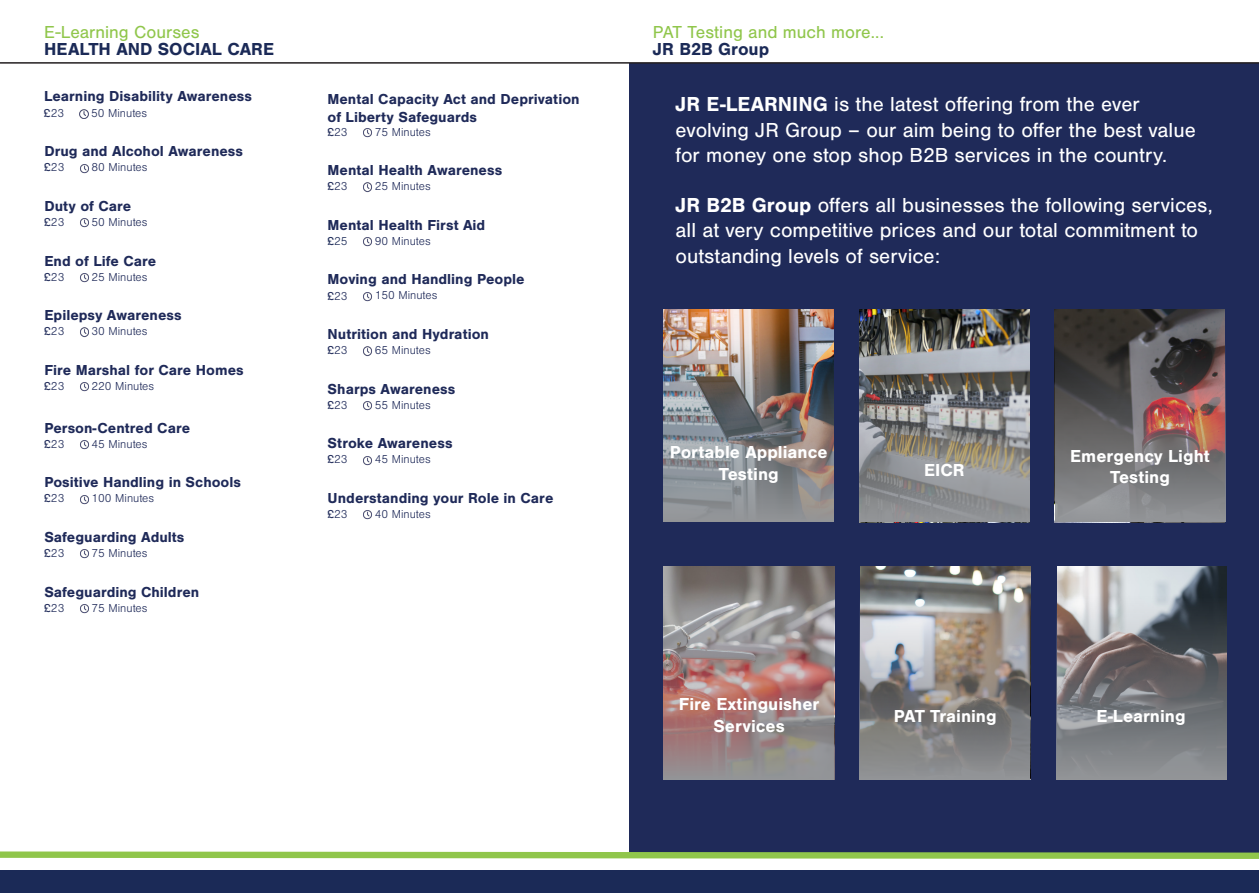
<style>
.page{position:relative;width:1259px;height:893px;background:#fff}
.page>*{position:absolute;margin:0;border:0;box-sizing:border-box;transform-origin:0 0}
.t1{font:21px/25.2px "Nimbus San";color:#fff}
.t2{font:700 18px/21.6px "Nimbus San";color:#fff;text-align:center}
.t3{font:18px "Nimbus San";color:#90c64b}
.t4{font:700 18px "Nimbus San";color:#1b2a57}
.t5{font:700 15px/18px "Nimbus San";color:#1f2a59}
.t6{font:300 12px "Nimbus San";color:#1f2a59}
.t7{font:300 12px "Nimbus San";color:#1b2a57}
.s1{font-weight:400}
.s2{font-weight:700}
</style>
<div class="page">
<svg style="left:79px;top:109px;width:10px;height:10px"></svg>
<div style="left:629px;top:64px;width:630px;height:791px;background:#1f2a59"></div>
<svg style="left:80px;top:164px;width:9px;height:9px"></svg>
<svg style="left:80px;top:273px;width:9px;height:10px"></svg>
<svg style="left:80px;top:382px;width:9px;height:10px"></svg>
<svg style="left:80px;top:218px;width:9px;height:10px"></svg>
<svg style="left:80px;top:327px;width:9px;height:10px"></svg>
<svg style="left:363px;top:128px;width:9px;height:10px"></svg>
<svg style="left:363px;top:182px;width:9px;height:10px"></svg>
<svg style="left:363px;top:237px;width:9px;height:10px"></svg>
<svg style="left:363px;top:292px;width:9px;height:9px"></svg>
<svg style="left:363px;top:346px;width:9px;height:10px"></svg>
<svg style="left:80px;top:495px;width:9px;height:9px"></svg>
<svg style="left:80px;top:549px;width:9px;height:10px"></svg>
<svg style="left:80px;top:604px;width:9px;height:9px"></svg>
<svg style="left:363px;top:401px;width:9px;height:10px"></svg>
<svg style="left:363px;top:456px;width:9px;height:9px"></svg>
<svg style="left:80px;top:440px;width:9px;height:10px"></svg>
<svg style="left:363px;top:510px;width:9px;height:10px"></svg>
<hr style="left:0;top:62px;width:1259px;height:2px;background:#231f20">
<div style="left:0;top:870px;width:1259px;height:23px;background:#1b2a57"></div>
<svg style="left:0;top:851px;width:1259px;height:8px;background:#94c061"></svg>
<img style="left:663px;top:310px;width:170px;height:212px">
<img style="left:859px;top:310px;width:170px;height:212px">
<svg style="left:1055px;top:310px;width:170px;height:212px;background:#6a6060"></svg>
<svg style="left:663px;top:567px;width:170px;height:212px;background:#9c8786"></svg>
<svg style="left:859px;top:567px;width:171px;height:212px;background:#8f8d8d"></svg>
<svg style="left:1056px;top:567px;width:170px;height:212px;background:#828386"></svg>
<p class="t3" style="left:44px;top:22px;width:157px">E-Learning Courses</p>
<p class="t4" style="left:44px;top:39px;width:231px">HEALTH AND SOCIAL CARE</p>
<p class="t5" style="left:44px;top:88px;width:210px">Learning Disability Awareness</p>
<p class="t6" style="left:44px;top:107px;width:22px"><span class="s1">£</span>23</p>
<p class="t6" style="left:91px;top:107px;width:57px">50 Minutes</p>
<p class="t5" style="left:44px;top:142px;width:200px">Drug and Alcohol Awareness</p>
<p class="t6" style="left:44px;top:161px;width:22px"><span class="s1">£</span>23</p>
<p class="t6" style="left:91px;top:161px;width:57px">80 Minutes</p>
<p class="t5" style="left:44px;top:197px;width:88px">Duty of Care</p>
<p class="t6" style="left:44px;top:216px;width:22px"><span class="s1">£</span>23</p>
<p class="t6" style="left:91px;top:216px;width:57px">50 Minutes</p>
<p class="t5" style="left:44px;top:252px;width:113px">End of Life Care</p>
<p class="t6" style="left:44px;top:270px;width:22px"><span class="s1">£</span>23</p>
<p class="t6" style="left:91px;top:270px;width:57px">25 Minutes</p>
<p class="t5" style="left:44px;top:306px;width:139px">Epilepsy Awareness</p>
<p class="t6" style="left:44px;top:325px;width:22px"><span class="s1">£</span>23</p>
<p class="t6" style="left:91px;top:325px;width:57px">30 Minutes</p>
<p class="t5" style="left:44px;top:361px;width:201px">Fire Marshal for Care Homes</p>
<p class="t6" style="left:44px;top:380px;width:22px"><span class="s1">£</span>23</p>
<p class="t6" style="left:91px;top:379px;width:64px">220 Minutes</p>
<p class="t5" style="left:44px;top:419px;width:147px">Person-Centred Care</p>
<p class="t6" style="left:44px;top:438px;width:22px"><span class="s1">£</span>23</p>
<p class="t6" style="left:91px;top:437px;width:57px">45 Minutes</p>
<p class="t5" style="left:44px;top:473px;width:198px">Positive Handling in Schools</p>
<p class="t6" style="left:44px;top:492px;width:22px"><span class="s1">£</span>23</p>
<p class="t6" style="left:91px;top:492px;width:64px">100 Minutes</p>
<p class="t5" style="left:44px;top:528px;width:142px">Safeguarding Adults</p>
<p class="t6" style="left:44px;top:547px;width:22px"><span class="s1">£</span>23</p>
<p class="t6" style="left:91px;top:547px;width:57px">75 Minutes</p>
<p class="t5" style="left:44px;top:583px;width:156px">Safeguarding Children</p>
<p class="t6" style="left:44px;top:601px;width:22px"><span class="s1">£</span>23</p>
<p class="t6" style="left:91px;top:601px;width:57px">75 Minutes</p>
<p class="t5" style="left:327px;top:90px;width:254px">Mental Capacity Act and Deprivation of Liberty Safeguards</p>
<p class="t6" style="left:327px;top:126px;width:22px"><span class="s1">£</span>23</p>
<p class="t6" style="left:375px;top:125px;width:57px">75 Minutes</p>
<p class="t5" style="left:328px;top:161px;width:176px">Mental Health Awareness</p>
<p class="t6" style="left:327px;top:180px;width:22px"><span class="s1">£</span>23</p>
<p class="t6" style="left:375px;top:180px;width:57px">25 Minutes</p>
<p class="t5" style="left:328px;top:216px;width:159px">Mental Health First Aid</p>
<p class="t7" style="left:327px;top:235px;width:22px"><span class="s1">£</span>25</p>
<p class="t6" style="left:375px;top:235px;width:57px">90 Minutes</p>
<p class="t5" style="left:328px;top:271px;width:198px">Moving and Handling People</p>
<p class="t6" style="left:327px;top:289px;width:22px"><span class="s1">£</span>23</p>
<p class="t6" style="left:375px;top:289px;width:64px">150 Minutes</p>
<p class="t5" style="left:328px;top:325px;width:163px">Nutrition and Hydration</p>
<p class="t6" style="left:327px;top:344px;width:22px"><span class="s1">£</span>23</p>
<p class="t6" style="left:375px;top:344px;width:57px">65 Minutes</p>
<p class="t5" style="left:328px;top:380px;width:129px">Sharps Awareness</p>
<p class="t6" style="left:327px;top:399px;width:22px"><span class="s1">£</span>23</p>
<p class="t6" style="left:375px;top:398px;width:57px">55 Minutes</p>
<p class="t5" style="left:328px;top:434px;width:126px">Stroke Awareness</p>
<p class="t6" style="left:327px;top:453px;width:22px"><span class="s1">£</span>23</p>
<p class="t6" style="left:375px;top:453px;width:57px">45 Minutes</p>
<p class="t5" style="left:328px;top:489px;width:227px">Understanding your Role in Care</p>
<p class="t6" style="left:327px;top:508px;width:22px"><span class="s1">£</span>23</p>
<p class="t6" style="left:375px;top:508px;width:57px">40 Minutes</p>
<p class="t3" style="left:653px;top:22px;width:233px">PAT Testing and much more...</p>
<p class="t4" style="left:653px;top:39px;width:118px">JR B2B Group</p>
<p class="t1" style="left:675px;top:92px;width:521px"><span class="s2">JR E-LEARNING</span> is the latest offering from the ever evolving JR Group – our aim being to offer the best value for money one stop shop B2B services in the country.</p>
<p class="t1" style="left:675px;top:193px;width:538px"><span class="s2">JR B2B Group</span> offers all businesses the following services, all at very competitive prices and our total commitment to outstanding levels of service:</p>
<p class="t2" style="left:670px;top:442px;width:159px">Portable Appliance<br>Testing</p>
<p class="t2" style="left:924px;top:460px;width:42px">EICR</p>
<p class="t2" style="left:1070px;top:445px;width:141px">Emergency Light<br>Testing</p>
<p class="t2" style="left:679px;top:693px;width:142px">Fire Extinguisher<br>Services</p>
<p class="t2" style="left:893px;top:705px;width:104px">PAT Training</p>
<p class="t2" style="left:1096px;top:705px;width:91px">E-Learning</p>
</div>
